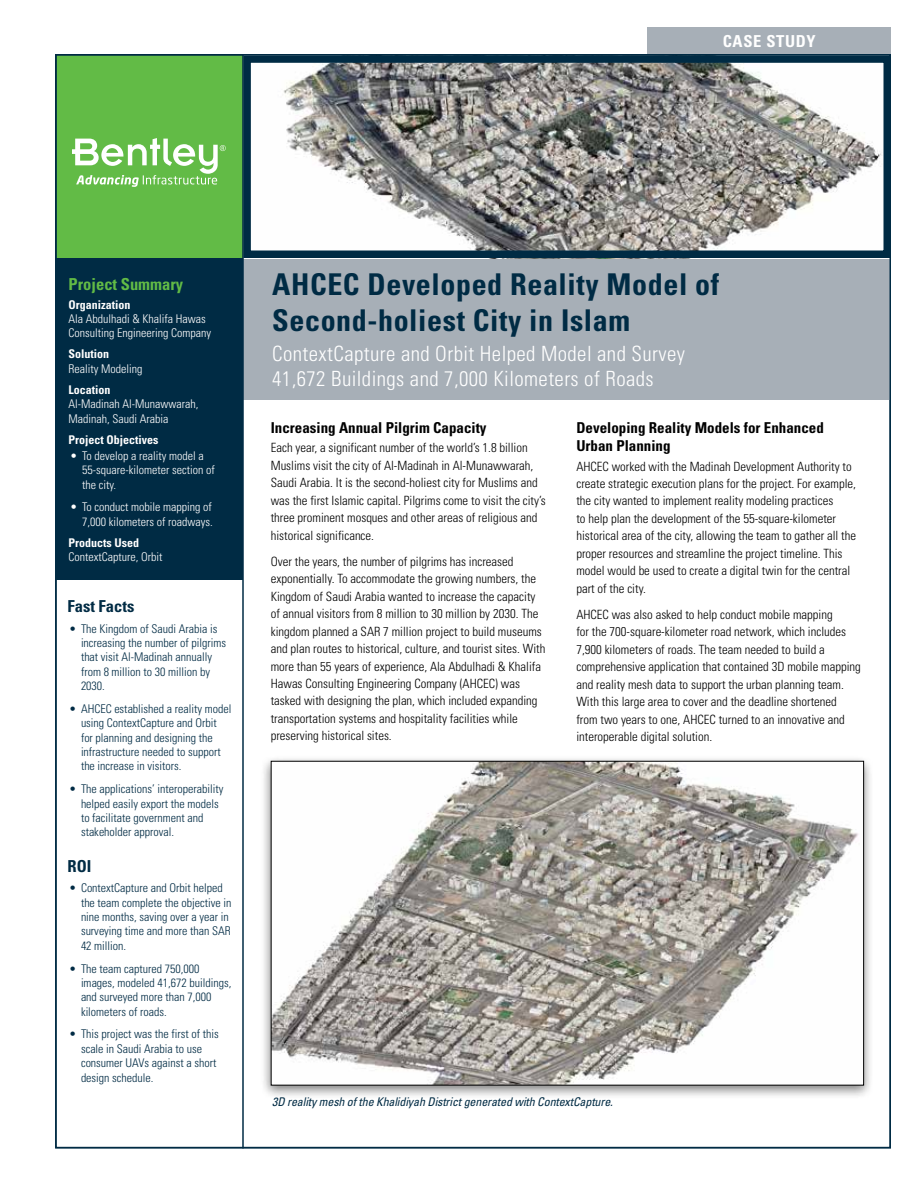
<style>
.page{position:relative;width:918px;height:1188px;background:#fff}
.page>*{position:absolute;margin:0;border:0;box-sizing:border-box;transform-origin:0 0}
.t1{font:700 condensed 30px/36px "Univers";letter-spacing:.02em;color:#002b44}
.t2{font:300 condensed 21px/25.2px "Univers";letter-spacing:.02em;color:#fff}
.t3{font:700 condensed 16.5px "Univers";color:#62bb46}
.t4{font:700 condensed 16.5px "Univers";color:#002b44}
.t5{font:700 condensed 16.5px "Univers";letter-spacing:.04em;color:#fff}
.t6{font:700 condensed 15px/18.1px "Univers";color:#000}
.t7{font:300 condensed 12.75px/17.4px "Univers";color:#000}
.t8{font:300 condensed 12px/14.4px "Univers";color:#002b44}
.t9{font:300 condensed 12px/14.4px "Univers";color:#fff}
.t10{font:italic condensed 12px "Univers";letter-spacing:-.01em;color:#002b44}
.t11{font:700 condensed 12px "Univers";color:#fff}
</style>
<div class="page">
<div style="left:55px;top:55px;width:188px;height:204px;background:#62bb46"></div>
<svg style="left:72px;top:138px;width:154px;height:49px"></svg>
<div style="left:648px;top:27px;width:243px;height:27px;background:#a7afb7"></div>
<div style="left:244px;top:258px;width:647px;height:141px;background:#a7afb7"></div>
<img style="left:283px;top:64px;width:599px;height:185px">
<div style="left:243px;top:55px;width:648px;height:203px;border:8px solid #002b44"></div>
<hr style="left:242px;top:54px;width:2px;height:1094px;background:#002b44">
<div style="left:55px;top:258px;width:187px;height:322px;background:#002b44"></div>
<div style="left:261px;top:755px;width:613px;height:345px;background:#000;opacity:.5"></div>
<svg style="left:270px;top:761px;width:594px;height:325px"></svg>
<p class="t5" style="left:723px;top:31px;width:95px">CASE STUDY</p>
<p class="t3" style="left:69px;top:274px;width:116px">Project Summary</p>
<p class="t11" style="left:69px;top:297px;width:64px">Organization</p>
<p class="t9" style="left:69px;top:312px;width:144px">Ala Abdulhadi &amp; Khalifa Hawas<br>Consulting Engineering Company</p>
<p class="t11" style="left:69px;top:347px;width:42px">Solution</p>
<p class="t9" style="left:69px;top:361px;width:75px">Reality Modeling</p>
<p class="t11" style="left:69px;top:382px;width:43px">Location</p>
<p class="t9" style="left:69px;top:397px;width:131px">Al-Madinah Al-Munawwarah,<br>Madinah, Saudi Arabia</p>
<p class="t11" style="left:69px;top:432px;width:91px">Project Objectives</p>
<p class="t9" style="left:82px;top:448px;width:134px;text-indent:-12px">• To develop a reality model a<br>55-square-kilometer section of the city.</p>
<p class="t9" style="left:70px;top:500px;width:144px;text-align:right">• To conduct mobile mapping of<br>7,000 kilometers of roadways.</p>
<p class="t11" style="left:69px;top:535px;width:72px">Products Used</p>
<p class="t9" style="left:69px;top:550px;width:95px">ContextCapture, Orbit</p>
<p class="t4" style="left:68px;top:596px;width:68px">Fast Facts</p>
<p class="t8" style="left:81px;top:621px;width:147px;text-indent:-12px">• The Kingdom of Saudi Arabia is increasing the number of pilgrims that visit Al-Madinah annually from 8 million to 30 million by<br>2030.</p>
<p class="t8" style="left:81px;top:701px;width:152px;text-indent:-12px">• AHCEC established a reality model using ContextCapture and Orbit for planning and designing the infrastructure needed to support the increase in visitors.</p>
<p class="t8" style="left:81px;top:782px;width:144px;text-indent:-12px">• The applications’ interoperability helped easily export the models to facilitate government and stakeholder approval.</p>
<p class="t4" style="left:68px;top:856px;width:25px">ROI</p>
<p class="t8" style="left:81px;top:881px;width:152px;text-indent:-12px">• ContextCapture and Orbit helped the team complete the objective in nine months, saving over a year in surveying time and more than SAR<br>42 million.</p>
<p class="t8" style="left:81px;top:961px;width:152px;text-indent:-12px">• The team captured 750,000 images, modeled 41,672 buildings, and surveyed more than 7,000 kilometers of roads.</p>
<p class="t8" style="left:81px;top:1027px;width:139px;text-indent:-12px">• This project was the first of this scale in Saudi Arabia to use consumer UAVs against a short design schedule.</p>
<h1 class="t1" style="left:272px;top:266px;width:448px">AHCEC Developed Reality Model of<br>Second-holiest City in Islam</h1>
<h2 class="t2" style="left:272px;top:341px;width:414px">ContextCapture and Orbit Helped Model and Survey<br>41,672 Buildings and 7,000 Kilometers of Roads</h2>
<p class="t6" style="left:271px;top:418px;width:217px">Increasing Annual Pilgrim Capacity</p>
<p class="t7" style="left:271px;top:439px;width:277px">Each year, a significant number of the world’s 1.8 billion Muslims visit the city of Al-Madinah in Al-Munawwarah, Saudi Arabia. It is the second-holiest city for Muslims and was the first Islamic capital. Pilgrims come to visit the city’s three prominent mosques and other areas of religious and historical significance.</p>
<p class="t7" style="left:271px;top:553px;width:276px">Over the years, the number of pilgrims has increased exponentially. To accommodate the growing numbers, the Kingdom of Saudi Arabia wanted to increase the capacity of annual visitors from 8 million to 30 million by 2030. The kingdom planned a SAR 7 million project to build museums and plan routes to historical, culture, and tourist sites. With more than 55 years of experience, Ala Abdulhadi &amp; Khalifa Hawas Consulting Engineering Company (AHCEC) was tasked with designing the plan, which included expanding transportation systems and hospitality facilities while preserving historical sites.</p>
<p class="t6" style="left:576px;top:418px;width:249px">Developing Reality Models for Enhanced<br>Urban Planning</p>
<p class="t7" style="left:576px;top:457px;width:281px">AHCEC worked with the Madinah Development Authority to create strategic execution plans for the project. For example, the city wanted to implement reality modeling practices<br>to help plan the development of the 55-square-kilometer historical area of the city, allowing the team to gather all the proper resources and streamline the project timeline. This model would be used to create a digital twin for the central part of the city.</p>
<p class="t7" style="left:576px;top:606px;width:286px">AHCEC was also asked to help conduct mobile mapping<br>for the 700-square-kilometer road network, which includes 7,900 kilometers of roads. The team needed to build a comprehensive application that contained 3D mobile mapping and reality mesh data to support the urban planning team.<br>With this large area to cover and the deadline shortened from two years to one, AHCEC turned to an innovative and interoperable digital solution.</p>
<p class="t10" style="left:272px;top:1094px;width:342px">3D reality mesh of the Khalidiyah District generated with ContextCapture.</p>
</div>
